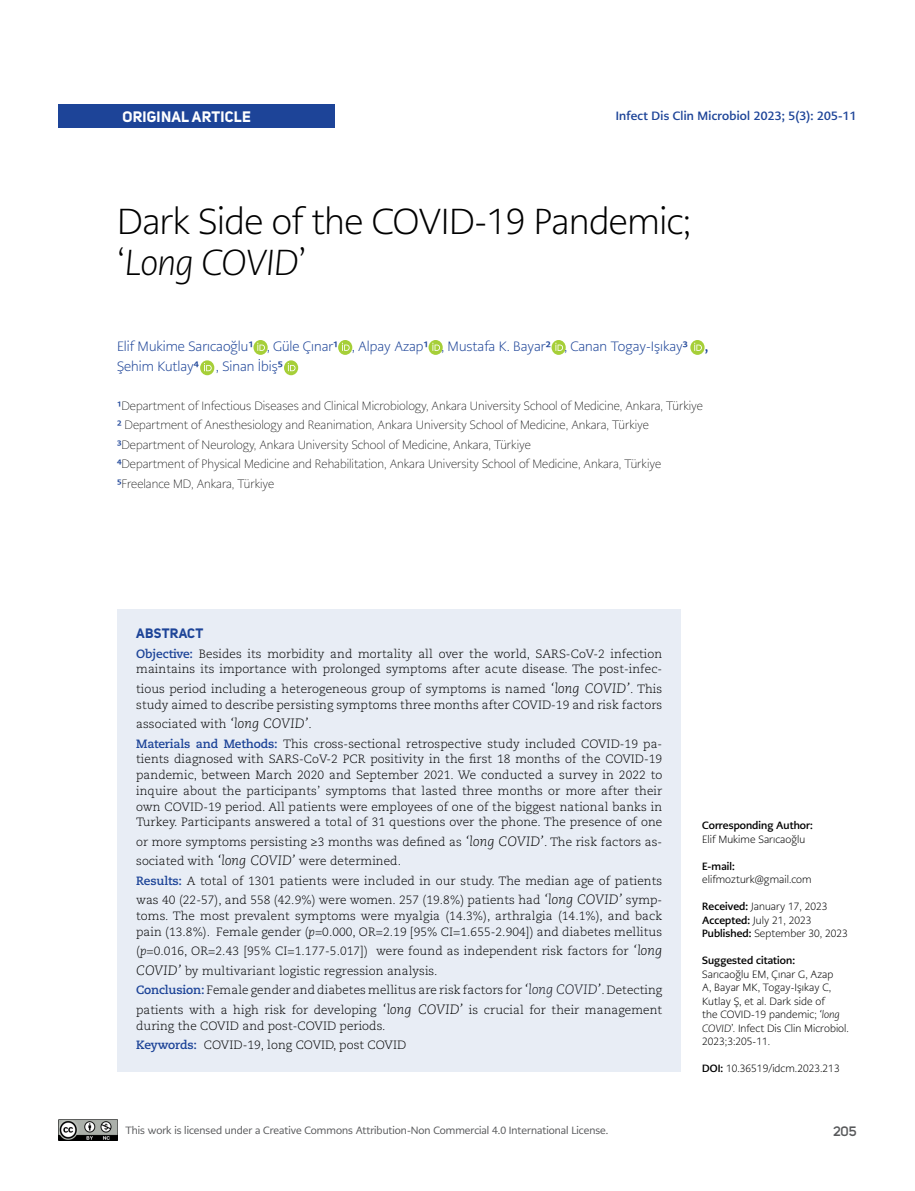
<style>
.page{position:relative;width:915px;height:1191px;background:#fff}
.page>*{position:absolute;margin:0;border:0;box-sizing:border-box;transform-origin:0 0}
.t1{font:300 36px/40.5px "PMN Caecilia Sans Head";letter-spacing:-.01em;color:#000}
.t2{font:700 15px "Uni Sans";letter-spacing:.02em;color:#fff}
.t3{font:300 13.5px "PMN Caecilia Sans Head";color:#1d4498}
.t4{font:700 13.5px "Uni Sans";letter-spacing:.02em;color:#1d4498}
.t5{font:600 13.5px "Uni Sans";color:#58595b}
.t6{font:700 13.5px "PMN Caecilia Sans Head";color:#1d4498}
.t7{font:300 12px/19.5px "Caecilia LT Pro 45";letter-spacing:.005em;color:#000}
.t8{font:200 12px/19.5px "PMN Caecilia Sans Head";color:#000101}
.t9{font:700 12px "PMN Caecilia Sans Head";letter-spacing:.02em;color:#1d4498}
.t10{font:300 10.5px/13.5px "PMN Caecilia Sans Head";letter-spacing:.005em;color:#000}
.t11{font:10.5px "PMN Caecilia Sans Head";color:#58595b}
.t12{font:700 10.5px "PMN Caecilia Sans Head";letter-spacing:.005em;color:#000}
.s1{font-style:italic}
.s2{font-weight:700}
.s3{font-weight:700;color:#1d4498}
.s4{font-family:"Caecilia LT Pro 75";font-weight:700;color:#1d4498}
.s5{font-family:"Caecilia LT Pro 46";font-style:italic;font-size:13.5px}
.s6{font-family:"Caecilia LT Pro 46";font-style:italic}
.s7{font-family:"Caecilia LT Pro 46";font-style:italic;font-size:13.5px;color:#0e101a}
</style>
<div class="page">
<div style="left:58px;top:104px;width:277px;height:24px;background:#1d4498"></div>
<img style="left:58px;top:1119px;width:59px;height:21px">
<div style="left:253px;top:340px;width:14px;height:15px;background:#a6cf38;border-radius:50%"></div>
<svg style="left:257px;top:343px;width:8px;height:8px"></svg>
<div style="left:338px;top:340px;width:14px;height:15px;background:#a6cf38;border-radius:50%"></div>
<svg style="left:342px;top:343px;width:7px;height:8px"></svg>
<div style="left:428px;top:340px;width:14px;height:15px;background:#a6cf38;border-radius:50%"></div>
<svg style="left:432px;top:343px;width:8px;height:8px"></svg>
<div style="left:551px;top:340px;width:14px;height:15px;background:#a6cf38;border-radius:50%"></div>
<svg style="left:555px;top:343px;width:8px;height:8px"></svg>
<svg style="left:690px;top:340px;width:14px;height:15px"></svg>
<svg style="left:694px;top:343px;width:7px;height:8px"></svg>
<div style="left:117px;top:609px;width:563px;height:462px;background:#e8edf5"></div>
<svg style="left:200px;top:360px;width:14px;height:15px"></svg>
<svg style="left:204px;top:363px;width:7px;height:8px"></svg>
<svg style="left:284px;top:360px;width:14px;height:15px"></svg>
<svg style="left:288px;top:363px;width:7px;height:8px"></svg>
<p class="t2" style="left:122px;top:107px;width:130px">ORIGINAL ARTICLE</p>
<p class="t9" style="left:615px;top:108px;width:242px">Infect Dis Clin Microbiol 2023; 5(3): 205-11</p>
<h1 class="t1" style="left:117px;top:201px;width:575px">Dark Side of the COVID-19 Pandemic; ‘<span class="s1">Long COVID</span>’</h1>
<p class="t3" style="left:117px;top:338px;width:572px">Elif Mukime Sarıcaoğlu<span class="s2">1</span> , Güle Çınar<span class="s2">1</span> , Alpay Azap<span class="s2">1</span> , Mustafa K. Bayar<span class="s2">2</span> , Canan Togay-Işıkay<span class="s2">3</span></p>
<p class="t6" style="left:704px;top:337px;width:5px">,</p>
<p class="t3" style="left:117px;top:357px;width:83px">Şehim Kutlay<span class="s2">4</span></p>
<p class="t3" style="left:216px;top:357px;width:68px">, Sinan İbiş<span class="s2">5</span></p>
<p class="t8" style="left:117px;top:396px;width:587px"><span class="s3">1</span>Department of Infectious Diseases and Clinical Microbiology, Ankara University School of Medicine, Ankara, Türkiye <span class="s3">2</span> Department of Anesthesiology and Reanimation, Ankara University School of Medicine, Ankara, Türkiye <span class="s3">3</span>Department of Neurology, Ankara University School of Medicine, Ankara, Türkiye<br><span class="s3">4</span>Department of Physical Medicine and Rehabilitation, Ankara University School of Medicine, Ankara, Türkiye <span class="s3">5</span>Freelance MD, Ankara, Türkiye</p>
<p class="t4" style="left:136px;top:625px;width:69px">ABSTRACT</p>
<p class="t7" style="left:136px;top:645px;width:527px;line-height:15.8px"><span class="s4">Objective:</span> Besides its morbidity and mortality all over the world, SARS-CoV-2 infection maintains its importance with prolonged symptoms after acute disease. The post-infec-</p>
<p class="t7" style="left:136px;top:680px;width:527px;line-height:15.8px">tious period including a heterogeneous group of symptoms is named <span class="s5">‘long COVID’</span>. This study aimed to describe persisting symptoms three months after COVID-19 and risk factors</p>
<p class="t7" style="left:136px;top:714px;width:527px">associated with <span class="s5">‘long COVID’</span>.<br><span class="s4">Materials and Methods:</span> This cross-sectional retrospective study included COVID-19 pa-</p>
<p class="t7" style="left:136px;top:751px;width:527px;line-height:15.8px;text-align:justify">tients diagnosed with SARS-CoV-2 PCR positivity in the first 18 months of the COVID-19 pandemic, between March 2020 and September 2021. We conducted a survey in 2022 to inquire about the participants’ symptoms that lasted three months or more after their own COVID-19 period. All patients were employees of one of the biggest national banks in Turkey. Participants answered a total of 31 questions over the phone. The presence of one</p>
<p class="t7" style="left:136px;top:831px;width:527px">or more symptoms persisting ≥3 months was defined as <span class="s5">‘long COVID’</span>. The risk factors as&shy;sociated with <span class="s5">‘long COVID’</span> were determined.<br><span class="s4">Results:</span> A total of 1301 patients were included in our study. The median age of patients was 40 (22-57), and 558 (42.9%) were women. 257 (19.8%) patients had <span class="s5">‘long COVID’</span> symp-</p>
<p class="t7" style="left:136px;top:908px;width:527px;line-height:15.8px">toms. The most prevalent symptoms were myalgia (14.3%), arthralgia (14.1%), and back pain (13.8%). Female gender (<span class="s6">p</span>=0.000, OR=2.19 [95% CI=1.655-2.904]) and diabetes mellitus</p>
<p class="t7" style="left:136px;top:941px;width:527px">(<span class="s6">p</span>=0.016, OR=2.43 [95% CI=1.177-5.017]) were found as independent risk factors for <span class="s5">‘long COVID’</span> by multivariant logistic regression analysis.<br><span class="s4">Conclusion:</span> Female gender and diabetes mellitus are risk factors for <span class="s5">‘</span><span class="s7">long COVID</span><span class="s5">’</span>. Detecting patients with a high risk for developing <span class="s5">‘long COVID’</span> is crucial for their management</p>
<p class="t7" style="left:136px;top:1015px;width:271px">during the COVID and post-COVID periods.<br><span class="s4">Keywords:</span> COVID-19, long COVID, post COVID</p>
<p class="t11" style="left:125px;top:1123px;width:484px">This work is licensed under a Creative Commons Attribution-Non Commercial 4.0 International License.</p>
<p class="t12" style="left:702px;top:818px;width:112px">Corresponding Author:</p>
<p class="t10" style="left:702px;top:832px;width:105px">Elif Mukime Sarıcaoğlu</p>
<p class="t12" style="left:702px;top:859px;width:34px">E-mail:</p>
<p class="t10" style="left:702px;top:873px;width:111px">elifmozturk@gmail.com</p>
<p class="t10" style="left:702px;top:900px;width:147px"><span class="s2">Received:</span> January 17, 2023<br><span class="s2">Accepted:</span> July 21, 2023<br><span class="s2">Published:</span> September 30, 2023</p>
<p class="t12" style="left:702px;top:953px;width:94px">Suggested citation:</p>
<p class="t10" style="left:702px;top:967px;width:148px">Sarıcaoğlu EM, Çınar G, Azap<br>A, Bayar MK, Togay-Işıkay C,<br>Kutlay Ş, et al. Dark side of<br>the COVID-19 pandemic; <span class="s1">‘long<br>COVID</span>’. Infect Dis Clin Microbiol.<br>2023;3:205-11.</p>
<p class="t10" style="left:702px;top:1062px;width:139px"><span class="s2">DOI:</span> 10.36519/idcm.2023.213</p>
<p class="t5" style="left:832px;top:1123px;width:25px">205</p>
</div>
